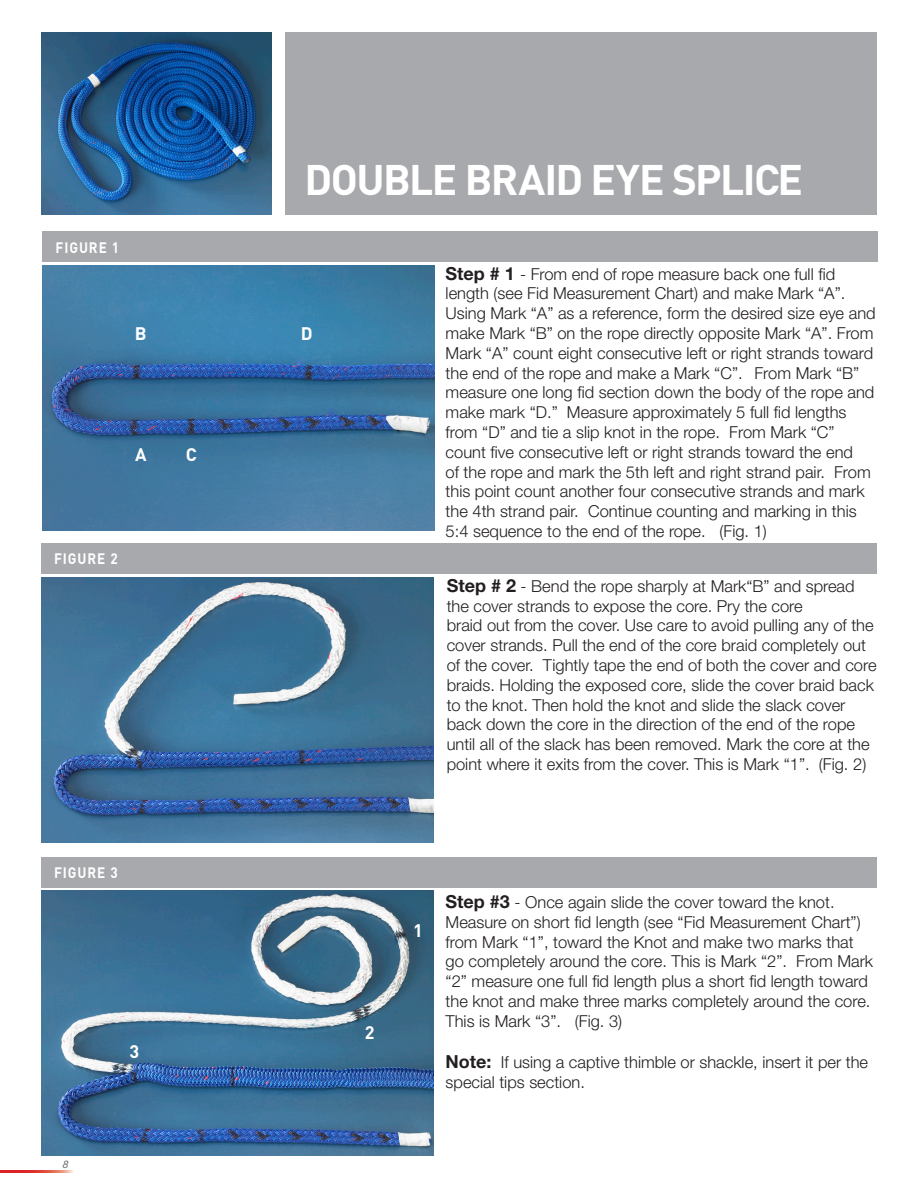
<style>
.page{position:relative;width:918px;height:1188px;background:#fff}
.page>*{position:absolute;margin:0;border:0;box-sizing:border-box;transform-origin:0 0}
.t1{font:700 42.3px "DIN";letter-spacing:-.035em;color:#fff}
.t2{font:700 18px "DIN";color:#fff}
.t3{font:300 16.5px/19.8px "Helvetica Neue LT";color:#231f20}
.t4{font:700 15px "DIN";letter-spacing:.07em;color:#fff;scale:.9 1}
.t5{font:italic 10.5px "Helvetica Neue LT";color:#6c6d70}
.s1{font-weight:700;font-size:18px}
</style>
<div class="page">
<div style="left:285px;top:33px;width:592px;height:182px;background:#a8a9ad"></div>
<img style="left:41px;top:33px;width:230px;height:182px">
<img style="left:43px;top:266px;width:391px;height:264px">
<img style="left:42px;top:578px;width:391px;height:264px">
<img style="left:42px;top:891px;width:391px;height:264px">
<div style="left:41px;top:857px;width:836px;height:31px;background:#a8a9ad"></div>
<div style="left:43px;top:231px;width:835px;height:31px;background:#a8a9ad"></div>
<div style="left:41px;top:543px;width:836px;height:31px;background:#a8a9ad"></div>
<svg style="left:1px;top:1171px;width:72px;height:2px"></svg>
<p class="t1" style="left:305px;top:151px;width:500px">DOUBLE BRAID EYE SPLICE</p>
<p class="t4" style="left:55px;top:237px;width:72px">FIGURE 1</p>
<p class="t2" style="left:135px;top:321px;width:13px">B</p>
<p class="t2" style="left:301px;top:321px;width:13px">D</p>
<p class="t2" style="left:135px;top:443px;width:13px">A</p>
<p class="t2" style="left:186px;top:443px;width:12px">C</p>
<p class="t4" style="left:54px;top:549px;width:72px">FIGURE 2</p>
<p class="t3" style="left:446px;top:264px;width:401px"><span class="s1">Step # 1</span> - From end of rope measure back one full fid length (see Fid Measurement Chart) and make Mark “A”.</p>
<p class="t3" style="left:446px;top:303px;width:432px">Using Mark “A” as a reference, form the desired size eye and make Mark “B” on the rope directly opposite Mark “A”. From Mark “A” count eight consecutive left or right strands toward the end of the rope and make a Mark “C”. From Mark “B” measure one long fid section down the body of the rope and make mark “D.” Measure approximately 5 full fid lengths from “D” and tie a slip knot in the rope. From Mark “C” count five consecutive left or right strands toward the end<br>of the rope and mark the 5th left and right strand pair. From this point count another four consecutive strands and mark the 4th strand pair. Continue counting and marking in this 5:4 sequence to the end of the rope. (Fig. 1)</p>
<p class="t3" style="left:447px;top:576px;width:410px"><span class="s1">Step # 2</span> - Bend the rope sharply at Mark“B” and spread the cover strands to expose the core. Pry the core</p>
<p class="t3" style="left:447px;top:615px;width:431px">braid out from the cover. Use care to avoid pulling any of the cover strands. Pull the end of the core braid completely out of the cover. Tightly tape the end of both the cover and core braids. Holding the exposed core, slide the cover braid back to the knot. Then hold the knot and slide the slack cover back down the core in the direction of the end of the rope until all of the slack has been removed. Mark the core at the point where it exits from the cover. This is Mark “1”. (Fig. 2)</p>
<p class="t4" style="left:54px;top:863px;width:72px">FIGURE 3</p>
<p class="t5" style="left:62px;top:1158px;width:9px">8</p>
<p class="t2" style="left:130px;top:1040px;width:11px">3</p>
<p class="t2" style="left:365px;top:1021px;width:11px">2</p>
<p class="t2" style="left:413px;top:919px;width:11px">1</p>
<p class="t3" style="left:446px;top:892px;width:429px"><span class="s1">Step #3</span> - Once again slide the cover toward the knot.<br>Measure on short fid length (see “Fid Measurement Chart”) from Mark “1”, toward the Knot and make two marks that go completely around the core. This is Mark “2”. From Mark “2” measure one full fid length plus a short fid length toward the knot and make three marks completely around the core.<br>This is Mark “3”. (Fig. 3)</p>
<p class="t3" style="left:446px;top:1052px;width:424px"><span class="s1">Note:</span> If using a captive thimble or shackle, insert it per the special tips section.</p>
</div>
